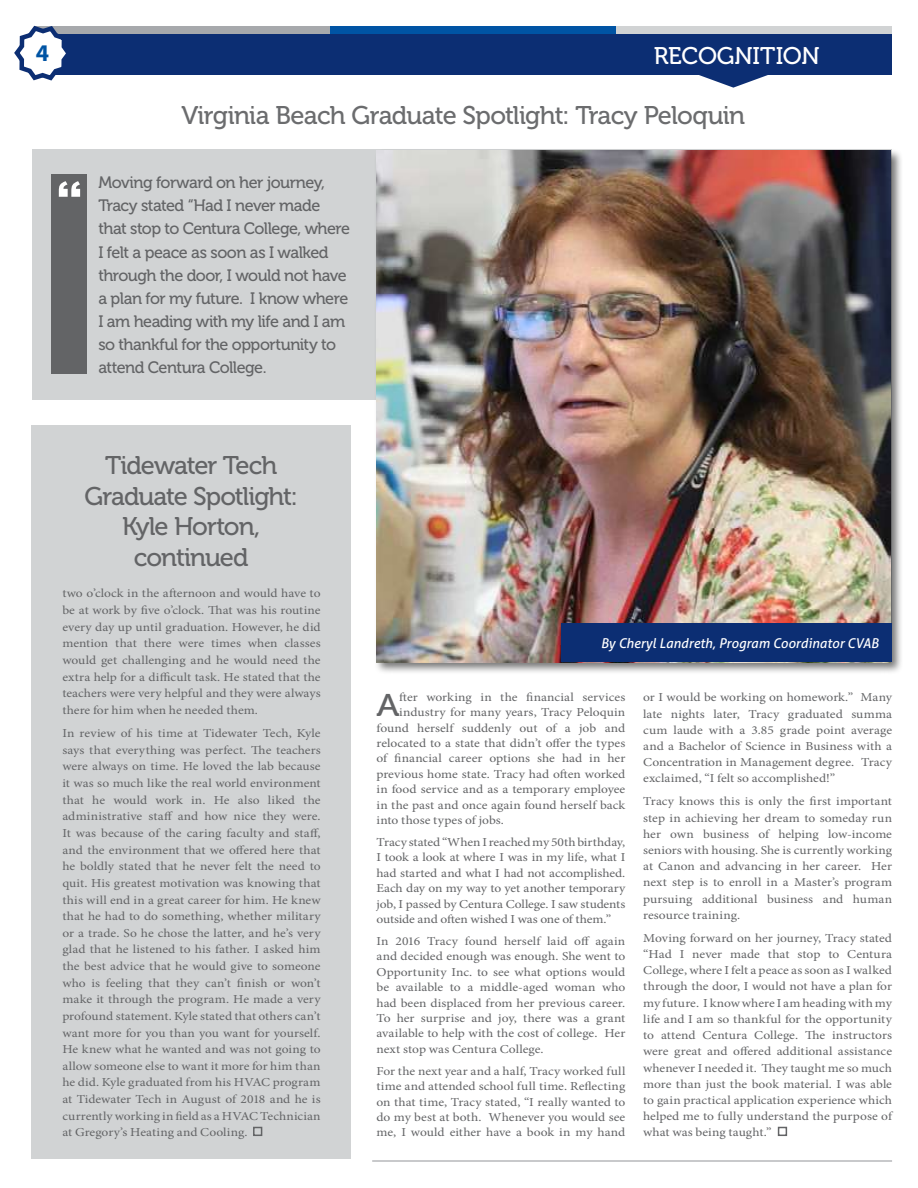
<style>
.page{position:relative;width:918px;height:1188px;background:#fff}
.page>*{position:absolute;margin:0;border:0;box-sizing:border-box;transform-origin:0 0}
.t1{font:500 48.6px "Salvo Serif";color:#fff;scale:1.11 1}
.t2{font:31.2px "Museo 500";color:#636466;scale:1.11 1}
.t3{font:25.5px/30.6px "Museo 500";letter-spacing:-.04em;color:#636466;text-align:center}
.t4{font:25.5px "Museo 500";letter-spacing:-.03em;color:#6b6c6e}
.t5{font:24px "Museo 500";letter-spacing:-.01em;color:#fff}
.t6{font:700 24px "Myriad Pro";color:#0054a4}
.t7{font:16.5px/23.2px "Museo 500";letter-spacing:-.035em;color:#636466}
.t8{font:italic 13.5px "Aller";color:#fff}
.t9{font:12.15px/16.6px "Minion Pro";color:#636466;text-align:justify;scale:1.11 1}
</style>
<div class="page">
<svg style="left:699px;top:75px;width:69px;height:13px"></svg>
<div style="left:52px;top:33px;width:866px;height:42px;background:#0c2e73"></div>
<div style="left:36px;top:26px;width:294px;height:7px;background:#a7a9ac"></div>
<div style="left:330px;top:26px;width:287px;height:7px;background:#0054a4"></div>
<div style="left:616px;top:26px;width:276px;height:7px;background:#d1d3d4"></div>
<svg style="left:14px;top:25px;width:60px;height:56px"></svg>
<div style="left:892px;top:0;width:26px;height:88px;background:#fff"></div>
<div style="left:32px;top:149px;width:520px;height:250px;background:#d1d3d4"></div>
<div style="left:778px;top:1127px;width:9px;height:9px;border:2px solid #636466"></div>
<div style="left:374px;top:148px;width:529px;height:526px;background:#000;opacity:.53"></div>
<img style="left:376px;top:151px;width:515px;height:511px">
<div style="left:31px;top:426px;width:320px;height:733px;background:#d1d3d4"></div>
<div style="left:253px;top:1127px;width:9px;height:9px;border:2px solid #636466"></div>
<div style="left:52px;top:174px;width:35px;height:199px;background:#636466"></div>
<div style="left:562px;top:623px;width:330px;height:39px;background:#0c2e73"></div>
<hr style="left:372px;top:1161px;width:520px;height:1px;background:#939598">
<h3 class="t6" style="left:36px;top:38px;width:15px">4</h3>
<h3 class="t5" style="left:654px;top:43px;width:168px">RECOGNITION</h3>
<h3 class="t4" style="left:181px;top:102px;width:565px">Virginia Beach Graduate Spotlight: Tracy Peloquin</h3>
<h1 class="t1" style="left:56px;top:165px;width:26px">“</h1>
<p class="t7" style="left:98px;top:171px;width:253px">Moving forward on her journey,<br>Tracy stated “Had I never made that stop to Centura College, where<br>I felt a peace as soon as I walked through the door, I would not have a plan for my future. I know where<br>I am heading with my life and I am so thankful for the opportunity to attend Centura College.</p>
<h3 class="t3" style="left:84px;top:450px;width:215px">Tidewater Tech<br>Graduate Spotlight:<br>Kyle Horton, continued</h3>
<p class="t9" style="left:62px;top:585px;width:234px">two o’clock in the afternoon and would have to be at work by five o’clock. That was his routine every day up until graduation. However, he did mention that there were times when classes would get challenging and he would need the extra help for a difficult task. He stated that the teachers were very helpful and they were always there for him when he needed them.</p>
<p class="t9" style="left:62px;top:725px;width:234px">In review of his time at Tidewater Tech, Kyle says that everything was perfect. The teachers were always on time. He loved the lab because it was so much like the real world environment that he would work in. He also liked the administrative staff and how nice they were.<br>It was because of the caring faculty and staff, and the environment that we offered here that he boldly stated that he never felt the need to quit. His greatest motivation was knowing that this will end in a great career for him. He knew that he had to do something, whether military or a trade. So he chose the latter, and he’s very glad that he listened to his father. I asked him the best advice that he would give to someone who is feeling that they can’t finish or won’t make it through the program. He made a very profound statement. Kyle stated that others can’t want more for you than you want for yourself.<br>He knew what he wanted and was not going to allow someone else to want it more for him than he did. Kyle graduated from his HVAC program at Tidewater Tech in August of 2018 and he is currently working in field as a HVAC Technician at Gregory’s Heating and Cooling.</p>
<p class="t8" style="left:601px;top:635px;width:279px">By Cheryl Landreth, Program Coordinator CVAB</p>
<h2 class="t2" style="left:376px;top:688px;width:22px">A</h2>
<p class="t9" style="left:399px;top:689px;width:205px">fter working in the financial services</p>
<p class="t9" style="left:399px;top:704px;width:205px">industry for many years, Tracy Peloquin</p>
<p class="t9" style="left:376px;top:719px;width:226px">found herself suddenly out of a job and</p>
<p class="t9" style="left:376px;top:735px;width:226px">relocated to a state that didn’t offer the types</p>
<p class="t9" style="left:376px;top:750px;width:226px">of financial career options she had in her</p>
<p class="t9" style="left:376px;top:766px;width:226px">previous home state. Tracy had often worked</p>
<p class="t9" style="left:376px;top:781px;width:226px">in food service and as a temporary employee</p>
<p class="t9" style="left:376px;top:796px;width:226px">in the past and once again found herself back</p>
<p class="t9" style="left:376px;top:812px;width:116px">into those types of jobs.</p>
<p class="t9" style="left:376px;top:834px;width:226px;line-height:15.5px">Tracy stated “When I reached my 50th birthday, I took a look at where I was in my life, what I had started and what I had not accomplished.<br>Each day on my way to yet another temporary job, I passed by Centura College. I saw students outside and often wished I was one of them.”</p>
<p class="t9" style="left:376px;top:933px;width:226px;line-height:15.5px">In 2016 Tracy found herself laid off again and decided enough was enough. She went to Opportunity Inc. to see what options would be available to a middle-aged woman who had been displaced from her previous career.<br>To her surprise and joy, there was a grant available to help with the cost of college. Her next stop was Centura College.</p>
<p class="t9" style="left:376px;top:1063px;width:226px;line-height:15.5px">For the next year and a half, Tracy worked full time and attended school full time. Reflecting on that time, Tracy stated, “I really wanted to do my best at both. Whenever you would see me, I would either have a book in my hand</p>
<p class="t9" style="left:643px;top:689px;width:226px;line-height:16.2px">or I would be working on homework.” Many late nights later, Tracy graduated summa cum laude with a 3.85 grade point average and a Bachelor of Science in Business with a Concentration in Management degree. Tracy exclaimed, “I felt so accomplished!”</p>
<p class="t9" style="left:643px;top:793px;width:226px;line-height:16.2px">Tracy knows this is only the first important step in achieving her dream to someday run her own business of helping low-income seniors with housing. She is currently working at Canon and advancing in her career. Her next step is to enroll in a Master’s program pursuing additional business and human resource training.</p>
<p class="t9" style="left:643px;top:930px;width:226px;line-height:16.2px">Moving forward on her journey, Tracy stated “Had I never made that stop to Centura College, where I felt a peace as soon as I walked through the door, I would not have a plan for my future. I know where I am heading with my life and I am so thankful for the opportunity to attend Centura College. The instructors were great and offered additional assistance whenever I needed it. They taught me so much more than just the book material. I was able to gain practical application experience which helped me to fully understand the purpose of what was being taught.”</p>
</div>
